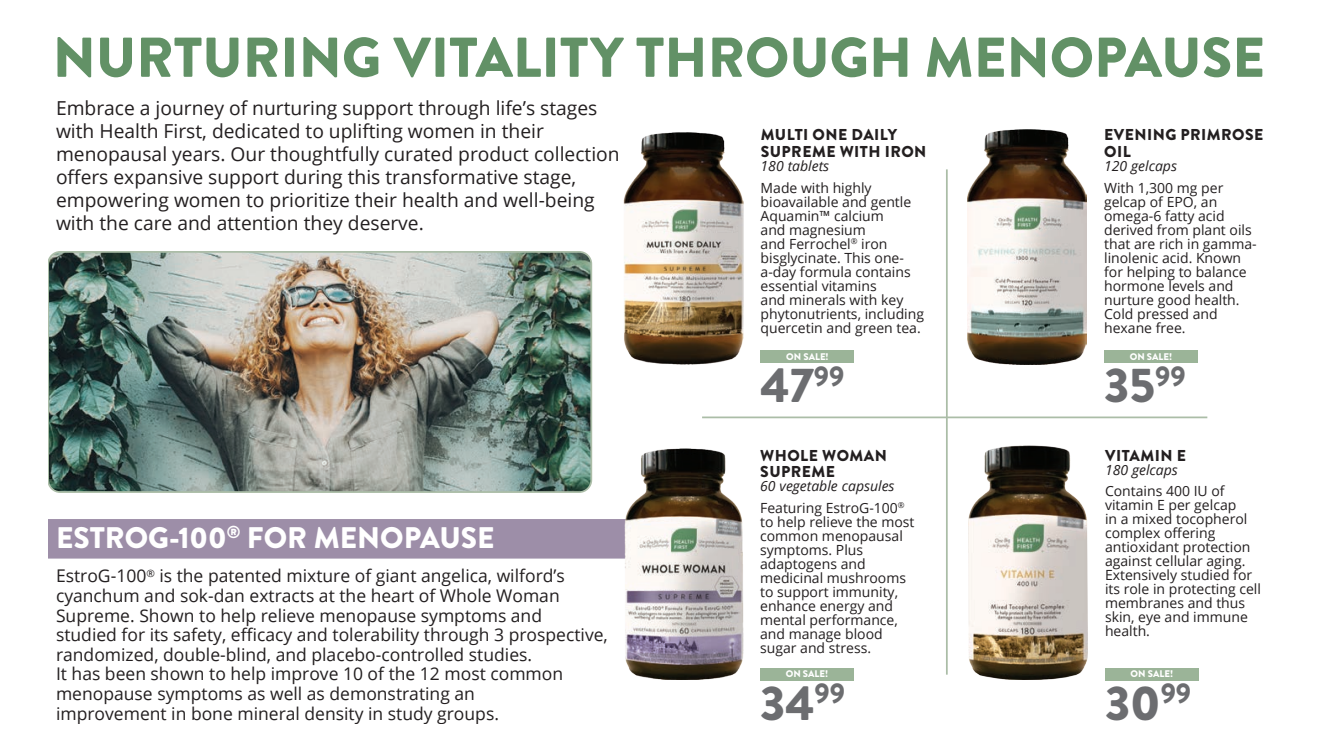
<style>
.page{position:relative;width:1323px;height:756px;background:#fff}
.page>*{position:absolute;margin:0;border:0;box-sizing:border-box;transform-origin:0 0}
.t1{font:900 56px "Brandon Grotesque";color:#629166}
.t2{font:900 48.82px "Brandon Grotesque";color:#6c6d70}
.t3{font:900 29.75px "Brandon Grotesque";color:#fff}
.t4{font:19.25px/23.1px "Open Sans";color:#231f20}
.t5{font:17.5px/19.6px "Open Sans";color:#231f20}
.t6{font:900 15.75px/16.6px "Brandon Grotesque";letter-spacing:.03em;color:#231f20}
.t7{font:14px/14px "Open Sans";color:#231f20}
.t8{font:italic 14px/21.9px "Open Sans";color:#231f20}
.t9{font:900 9.62px "Brandon Grotesque";color:#fff}
.s1{font-style:normal}
</style>
<div class="page">
<div style="left:33px;top:519px;width:628px;height:40px;background:#9d8ea8;border-radius:16px"></div>
<div style="left:760px;top:668px;width:94px;height:12px;background:#9bb498"></div>
<img style="left:624px;top:448px;width:120px;height:232px">
<div style="left:1105px;top:668px;width:94px;height:12px;background:#9bb498"></div>
<img style="left:968px;top:446px;width:120px;height:234px">
<div style="left:761px;top:350px;width:93px;height:13px;background:#9bb498"></div>
<img style="left:624px;top:132px;width:119px;height:233px">
<div style="left:1104px;top:350px;width:94px;height:13px;background:#9bb498"></div>
<img style="left:967px;top:129px;width:120px;height:236px">
<hr style="left:946px;top:169px;width:2px;height:506px;background:#abbda7">
<hr style="left:702px;top:417px;width:505px;height:1px;background:#abbda7">
<img style="left:50px;top:254px;width:540px;height:236px">
<div style="left:47px;top:251px;width:545px;height:242px;border:2px solid #abbda7;border-radius:12px"></div>
<div style="left:0;top:0;width:47px;height:756px;background:#fff"></div>
<h1 class="t1" style="left:53px;top:18px;width:1214px">NURTURING VITALITY THROUGH MENOPAUSE</h1>
<p class="t4" style="left:56px;top:96px;width:565px">Embrace a journey of nurturing support through life’s stages with Health First, dedicated to uplifting women in their menopausal years. Our thoughtfully curated product collection offers expansive support during this transformative stage, empowering women to prioritize their health and well-being with the care and attention they deserve.</p>
<h3 class="t3" style="left:56px;top:517px;width:440px">ESTROG-100<sup>®</sup> FOR MENOPAUSE</h3>
<p class="t5" style="left:56px;top:566px;width:553px">EstroG-100<sup>®</sup> is the patented mixture of giant angelica, wilford’s cyanchum and sok-dan extracts at the heart of Whole Woman Supreme. Shown to help relieve menopause symptoms and<br>studied for its safety, efficacy and tolerability through 3 prospective, randomized, double-blind, and placebo-controlled studies.<br>It has been shown to help improve 10 of the 12 most common menopause symptoms as well as demonstrating an<br>improvement in bone mineral density in study groups.</p>
<p class="t6" style="left:761px;top:127px;width:167px">MULTI ONE DAILY<br>SUPREME WITH IRON</p>
<p class="t8" style="left:761px;top:154px;width:70px">180 tablets</p>
<p class="t7" style="left:761px;top:180px;width:165px">Made with highly bioavailable and gentle<br>Aquamin™ calcium<br>and magnesium<br>and Ferrochel<sup>®</sup> iron bisglycinate. This one&shy;a-day formula contains essential vitamins<br>and minerals with key phytonutrients, including quercetin and green tea.</p>
<p class="t9" style="left:786px;top:350px;width:44px">ON SALE!</p>
<h2 class="t2" style="left:761px;top:351px;width:85px">47<sup>99</sup></h2>
<p class="t6" style="left:760px;top:447px;width:128px">WHOLE WOMAN<br>SUPREME</p>
<p class="t8" style="left:760px;top:475px;width:146px">60 vegetable capsules<br><span class="s1">Featuring EstroG-100</span><sup>®</sup></p>
<p class="t7" style="left:760px;top:515px;width:156px">to help relieve the most common menopausal symptoms. Plus adaptogens and medicinal mushrooms to support immunity, enhance energy and mental performance, and manage blood sugar and stress.</p>
<p class="t9" style="left:786px;top:667px;width:44px">ON SALE!</p>
<h2 class="t2" style="left:760px;top:668px;width:87px">34<sup>99</sup></h2>
<p class="t6" style="left:1104px;top:127px;width:161px">EVENING PRIMROSE<br>OIL</p>
<p class="t8" style="left:1104px;top:154px;width:74px">120 gelcaps</p>
<p class="t7" style="left:1104px;top:180px;width:154px">With 1,300 mg per gelcap of EPO, an omega-6 fatty acid derived from plant oils that are rich in gamma&shy;linolenic acid. Known for helping to balance hormone levels and nurture good health.<br>Cold pressed and hexane free.</p>
<p class="t9" style="left:1130px;top:350px;width:44px">ON SALE!</p>
<h2 class="t2" style="left:1104px;top:351px;width:83px">35<sup>99</sup></h2>
<p class="t6" style="left:1105px;top:447px;width:82px">VITAMIN E</p>
<p class="t8" style="left:1105px;top:458px;width:74px">180 gelcaps</p>
<p class="t7" style="left:1105px;top:484px;width:157px">Contains 400 IU of vitamin E per gelcap<br>in a mixed tocopherol complex offering antioxidant protection against cellular aging.<br>Extensively studied for its role in protecting cell membranes and thus skin, eye and immune health.</p>
<p class="t9" style="left:1131px;top:667px;width:44px">ON SALE!</p>
<h2 class="t2" style="left:1105px;top:668px;width:88px">30<sup>99</sup></h2>
</div>
